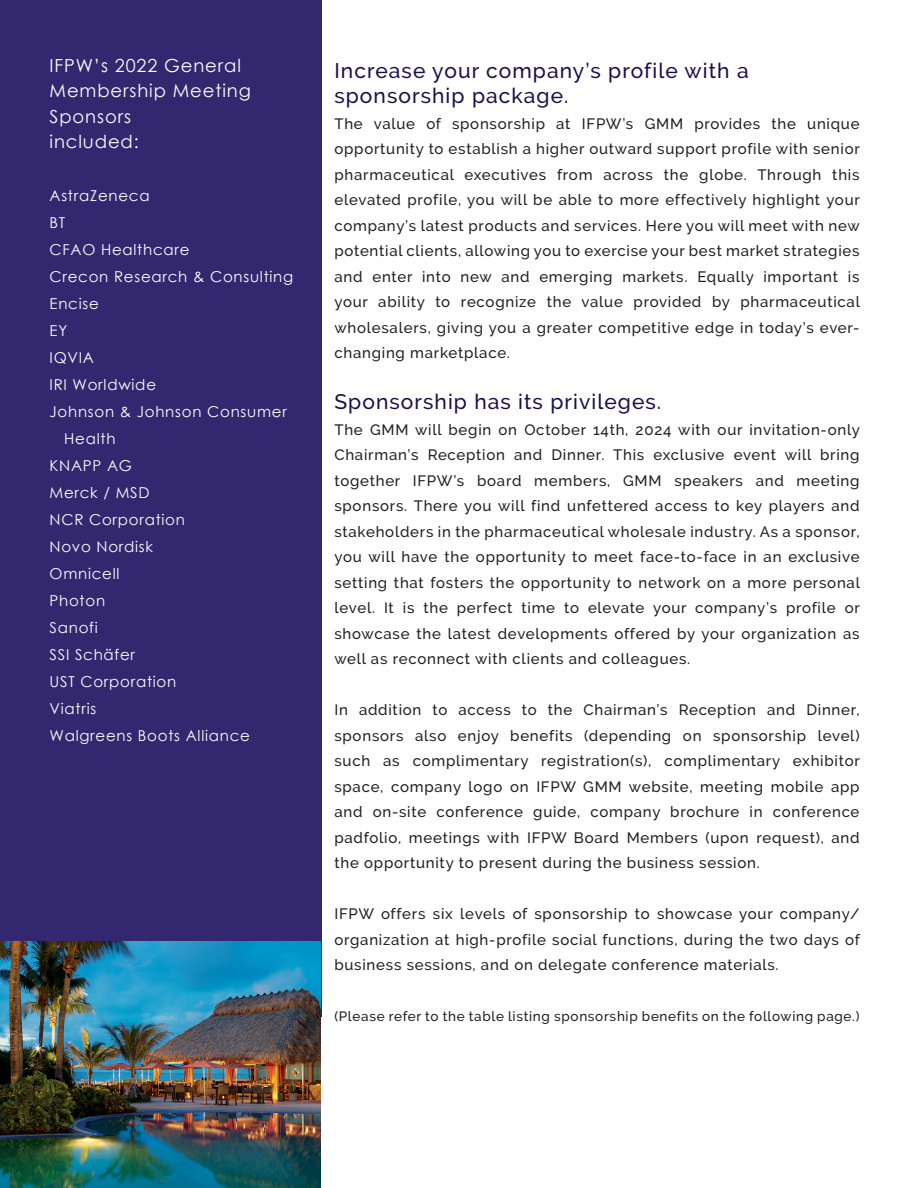
<style>
.page{position:relative;width:918px;height:1188px;background:#fff}
.page>*{position:absolute;margin:0;border:0;box-sizing:border-box;transform-origin:0 0}
.t1{font:500 21px "Raleway";letter-spacing:.05em;color:#1e0f4a}
.t2{font:18px/25.5px "Century Gothic";letter-spacing:.05em;color:#fff}
.t3{font:500 15px/25.5px "Raleway";letter-spacing:.05em;color:#231f20;text-align:justify}
.t4{font:15px "Century Gothic";letter-spacing:.05em;color:#fff}
.t5{font:500 13.5px "Raleway";letter-spacing:.05em;color:#231f20}
</style>
<div class="page">
<div style="left:0;top:0;width:321px;height:1017px;background:#33276f"></div>
<img style="left:0;top:942px;width:320px;height:246px">
<p class="t2" style="left:50px;top:52px;width:193px">IFPW’s 2022 General</p>
<p class="t2" style="left:50px;top:78px;width:203px">Membership Meeting<br>Sponsors</p>
<p class="t2" style="left:50px;top:129px;width:91px">included:</p>
<p class="t4" style="left:50px;top:185px;width:102px">AstraZeneca</p>
<p class="t4" style="left:50px;top:212px;width:17px">BT</p>
<p class="t4" style="left:50px;top:239px;width:141px">CFAO Healthcare</p>
<p class="t4" style="left:50px;top:266px;width:245px">Crecon Research &amp; Consulting</p>
<p class="t4" style="left:50px;top:293px;width:51px">Encise</p>
<p class="t4" style="left:50px;top:320px;width:19px">EY</p>
<p class="t4" style="left:50px;top:347px;width:46px">IQVIA</p>
<p class="t4" style="left:50px;top:374px;width:108px">IRI Worldwide</p>
<p class="t4" style="left:50px;top:401px;width:239px">Johnson &amp; Johnson Consumer</p>
<p class="t4" style="left:64px;top:428px;width:53px">Health</p>
<p class="t4" style="left:50px;top:455px;width:84px">KNAPP AG</p>
<p class="t4" style="left:50px;top:482px;width:102px">Merck / MSD</p>
<p class="t4" style="left:50px;top:509px;width:137px">NCR Corporation</p>
<p class="t4" style="left:50px;top:536px;width:105px">Novo Nordisk</p>
<p class="t4" style="left:50px;top:563px;width:71px">Omnicell</p>
<p class="t4" style="left:50px;top:590px;width:57px">Photon</p>
<p class="t4" style="left:50px;top:617px;width:50px">Sanofi</p>
<p class="t4" style="left:50px;top:644px;width:87px">SSI Schäfer</p>
<p class="t4" style="left:50px;top:671px;width:128px">UST Corporation</p>
<p class="t4" style="left:50px;top:698px;width:48px">Viatris</p>
<p class="t4" style="left:50px;top:725px;width:202px">Walgreens Boots Alliance</p>
<p class="t1" style="left:334px;top:58px;width:416px">Increase your company’s profile with a</p>
<p class="t1" style="left:334px;top:84px;width:236px">sponsorship package.</p>
<p class="t3" style="left:334px;top:111px;width:527px">The value of sponsorship at IFPW’s GMM provides the unique opportunity to establish a higher outward support profile with senior pharmaceutical executives from across the globe. Through this elevated profile, you will be able to more effectively highlight your company’s latest products and services. Here you will meet with new potential clients, allowing you to exercise your best market strategies and enter into new and emerging markets. Equally important is your ability to recognize the value provided by pharmaceutical wholesalers, giving you a greater competitive edge in today’s ever&shy;changing marketplace.</p>
<p class="t1" style="left:334px;top:390px;width:328px">Sponsorship has its privileges.</p>
<p class="t3" style="left:334px;top:417px;width:527px">The GMM will begin on October 14th, 2024 with our invitation-only Chairman’s Reception and Dinner. This exclusive event will bring together IFPW’s board members, GMM speakers and meeting sponsors. There you will find unfettered access to key players and stakeholders in the pharmaceutical wholesale industry. As a sponsor, you will have the opportunity to meet face-to-face in an exclusive setting that fosters the opportunity to network on a more personal level. It is the perfect time to elevate your company’s profile or showcase the latest developments offered by your organization as well as reconnect with clients and colleagues.</p>
<p class="t3" style="left:334px;top:697px;width:527px">In addition to access to the Chairman’s Reception and Dinner, sponsors also enjoy benefits (depending on sponsorship level) such as complimentary registration(s), complimentary exhibitor space, company logo on IFPW GMM website, meeting mobile app and on-site conference guide, company brochure in conference padfolio, meetings with IFPW Board Members (upon request), and the opportunity to present during the business session.</p>
<p class="t3" style="left:334px;top:901px;width:527px">IFPW offers six levels of sponsorship to showcase your company/ organization at high-profile social functions, during the two days of business sessions, and on delegate conference materials.</p>
<p class="t5" style="left:334px;top:1009px;width:527px">(Please refer to the table listing sponsorship benefits on the following page.)</p>
</div>
